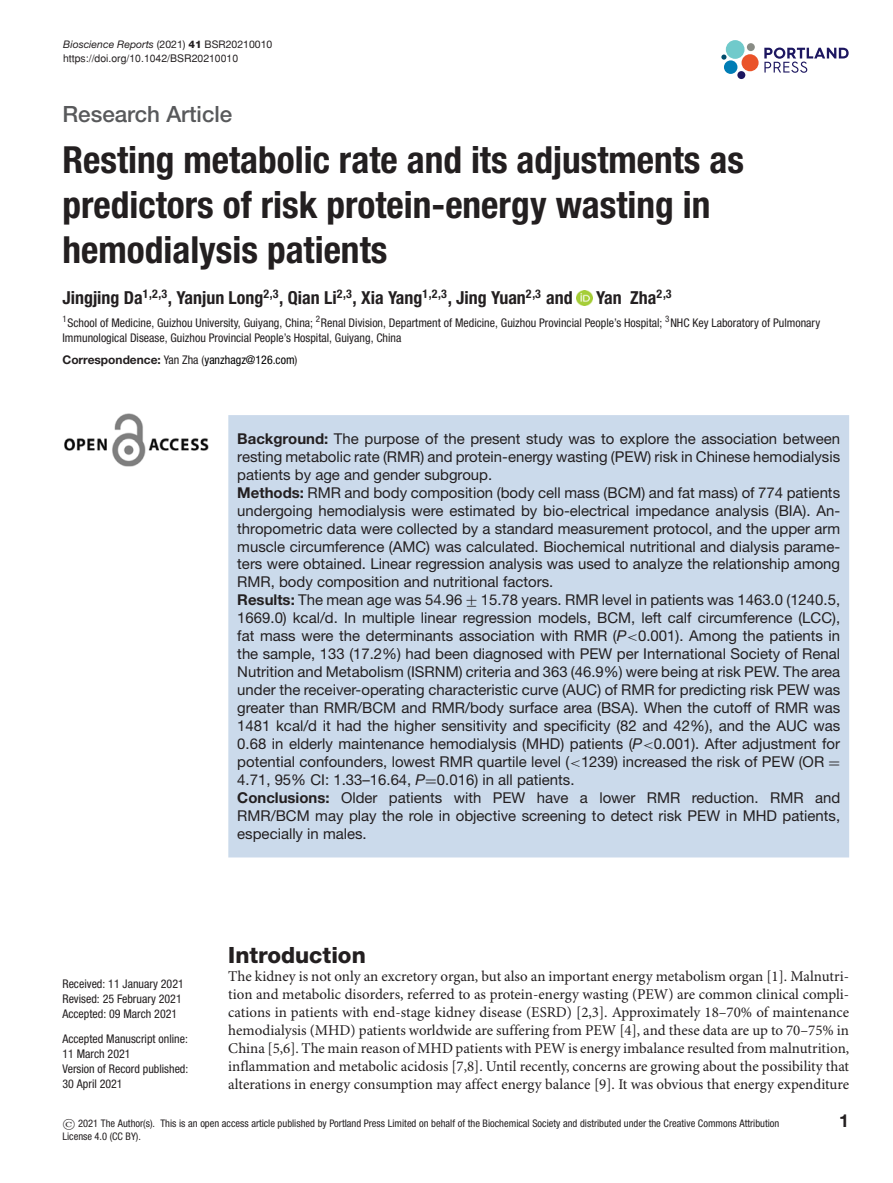
<style>
.page{position:relative;width:893px;height:1183px;background:#fff}
.page>*{position:absolute;margin:0;border:0;box-sizing:border-box;transform-origin:0 0}
.t1{font:700 condensed 37.35px/44.8px "Helvetica Neue LT Std";color:#231f20}
.t2{font:500 22.35px "Helvetica Neue LT Std";color:#58595b}
.t3{font:800 22.35px "Helvetica Neue LT Std";color:#231f20}
.t4{font:700 condensed 18px "Helvetica Neue LT Std";color:#231f20}
.t5{font:700 18px "Helvetica Neue LT Std";color:#231f20}
.t6{font:15px/18px "Helvetica Neue LT Std";color:#231f20}
.t7{font:15px/18px "Minion Pro";color:#231f20;text-align:justify}
.t8{font:condensed 12px/15px "Helvetica Neue LT Std";color:#231f20}
.t9{font:condensed 12px "Helvetica Neue LT Std";color:#000}
.t10{font:condensed 10.5px/13.5px "Helvetica Neue LT Std";color:#231f20}
.t11{font:italic 10.5px "Helvetica Neue LT Std";color:#231f20}
.t12{font:10.5px "Helvetica";color:#231f20}
.s1{font-style:normal}
.s2{font-weight:800;font-style:normal}
.s3{font-weight:700;font-stretch:normal;color:#231f20}
.s4{color:#231f20}
.s5{font-weight:700}
.s6{font-family:"MTSY"}
.s7{font-style:italic}
.s8{font-family:"RMTMI"}
.s9{font-family:"SFRM0700";font-stretch:normal}
</style>
<div class="page">
<svg style="left:764px;top:48px;width:85px;height:25px"></svg>
<div style="left:726px;top:40px;width:18px;height:19px;background:#70cacb;border-radius:50%"></div>
<div style="left:741px;top:54px;width:18px;height:17px;background:#ea5329;border-radius:50%"></div>
<div style="left:724px;top:60px;width:13px;height:14px;background:#007db5;border-radius:50%"></div>
<div style="left:737px;top:71px;width:8px;height:8px;background:#1d1760;border-radius:50%"></div>
<div style="left:747px;top:43px;width:8px;height:8px;background:#888c85;border-radius:50%"></div>
<svg style="left:721px;top:54px;width:5px;height:6px"></svg>
<img style="left:577px;top:291px;width:15px;height:15px">
<img style="left:64px;top:413px;width:145px;height:53px">
<div style="left:228px;top:415px;width:621px;height:442px;background:#cbdaeb"></div>
<p class="t11" style="left:63px;top:40px;width:211px">Bioscience Reports <span class="s1">(2021)</span> <span class="s2">41</span> <span class="s1">BSR20210010</span></p>
<p class="t12" style="left:63px;top:54px;width:177px">https://doi.org/10.1042/BSR20210010</p>
<h2 class="t2" style="left:62px;top:106px;width:171px">Research Article</h2>
<h1 class="t1" style="left:62px;top:140px;width:683px">Resting metabolic rate and its adjustments as predictors of risk protein-energy wasting in hemodialysis patients</h1>
<p class="t4" style="left:62px;top:291px;width:512px">Jingjing Da<sup>1,2,3</sup>, Yanjun Long<sup>2,3</sup>, Qian Li<sup>2,3</sup>, Xia Yang<sup>1,2,3</sup>, Jing Yuan<sup>2,3</sup> and</p>
<p class="t4" style="left:596px;top:291px;width:77px">Yan Zha<sup>2,3</sup></p>
<p class="t8" style="left:62px;top:316px;width:759px"><sup>1</sup>School of Medicine, Guizhou University, Guiyang, China; <sup>2</sup>Renal Division, Department of Medicine, Guizhou Provincial People’s Hospital; <sup>3</sup>NHC Key Laboratory of Pulmonary<br>Immunological Disease, Guizhou Provincial People’s Hospital, Guiyang, China</p>
<p class="t9" style="left:62px;top:355px;width:237px"><span class="s3">Correspondence:</span> <span class="s4">Yan Zha (</span>yanzhagz@126.com<span class="s4">)</span></p>
<p class="t6" style="left:237px;top:431px;width:604px"><span class="s5">Background:</span> The purpose of the present study was to explore the association between resting metabolic rate (RMR) and protein-energy wasting (PEW) risk in Chinese hemodialysis patients by age and gender subgroup.<br><span class="s5">Methods:</span> RMR and body composition (body cell mass (BCM) and fat mass) of 774 patients undergoing hemodialysis were estimated by bio-electrical impedance analysis (BIA). An&shy;thropometric data were collected by a standard measurement protocol, and the upper arm muscle circumference (AMC) was calculated. Biochemical nutritional and dialysis parame&shy;ters were obtained. Linear regression analysis was used to analyze the relationship among RMR, body composition and nutritional factors.<br><span class="s5">Results:</span> The mean age was 54.96 <span class="s6">+−</span> 15.78 years. RMR level in patients was 1463.0 (1240.5, 1669.0) kcal/d. In multiple linear regression models, BCM, left calf circumference (LCC), fat mass were the determinants association with RMR (<span class="s7">P</span><span class="s8">&lt;</span>0.001). Among the patients in the sample, 133 (17.2%) had been diagnosed with PEW per International Society of Renal Nutrition and Metabolism (ISRNM) criteria and 363 (46.9%) were being at risk PEW. The area under the receiver-operating characteristic curve (AUC) of RMR for predicting risk PEW was greater than RMR/BCM and RMR/body surface area (BSA). When the cutoff of RMR was 1481 kcal/d it had the higher sensitivity and specificity (82 and 42%), and the AUC was 0.68 in elderly maintenance hemodialysis (MHD) patients (<span class="s7">P</span><span class="s8">&lt;</span>0.001). After adjustment for potential confounders, lowest RMR quartile level (<span class="s8">&lt;</span>1239) increased the risk of PEW (OR <span class="s6">= </span>4.71, 95% CI: 1.33–16.64, <span class="s7">P</span><span class="s6">=</span>0.016) in all patients.<br><span class="s5">Conclusions:</span> Older patients with PEW have a lower RMR reduction. RMR and RMR/BCM may play the role in objective screening to detect risk PEW in MHD patients, especially in males.</p>
<h2 class="t3" style="left:228px;top:946px;width:139px">Introduction</h2>
<p class="t7" style="left:228px;top:968px;width:622px">The kidney is not only an excretory organ, but also an important energy metabolism organ [1]. Malnutri&shy;tion and metabolic disorders, referred to as protein-energy wasting (PEW) are common clinical compli&shy;cations in patients with end-stage kidney disease (ESRD) [2,3]. Approximately 18–70% of maintenance hemodialysis (MHD) patients worldwide are suffering from PEW [4], and these data are up to 70–75% in China [5,6]. The main reason of MHD patients with PEW is energy imbalance resulted from malnutrition, inflammation and metabolic acidosis [7,8]. Until recently, concerns are growing about the possibility that alterations in energy consumption may affect energy balance [9]. It was obvious that energy expenditure</p>
<p class="t10" style="left:62px;top:1117px;width:718px"><span class="s9">©</span> 2021 The Author(s). This is an open access article published by Portland Press Limited on behalf of the Biochemical Society and distributed under the Creative Commons Attribution<br>License 4.0 (CC BY).</p>
<p class="t5" style="left:839px;top:1113px;width:11px">1</p>
<p class="t8" style="left:62px;top:976px;width:123px">Received: 11 January 2021<br>Revised: 25 February 2021<br>Accepted: 09 March 2021</p>
<p class="t8" style="left:62px;top:1032px;width:127px">Accepted Manuscript online:<br>11 March 2021<br>Version of Record published:<br>30 April 2021</p>
</div>
